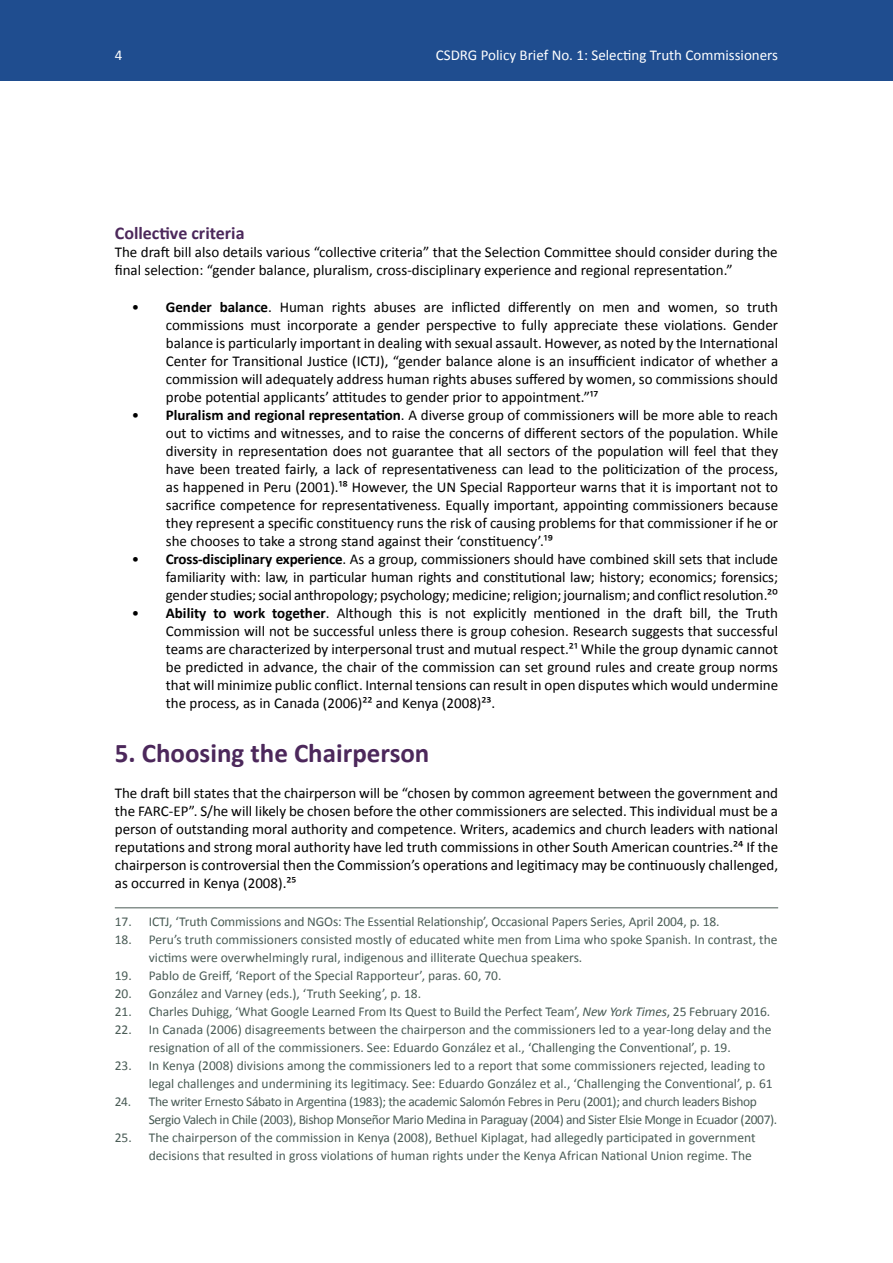
<style>
.page{position:relative;width:893px;height:1263px;background:#fff}
.page>*{position:absolute;margin:0;border:0;box-sizing:border-box;transform-origin:0 0}
.t1{font:700 27px "Calibri";color:#4c285b}
.t2{font:700 18px "Calibri";color:#4c285b}
.t3{font:15px/18px "Calibri";color:#000;text-align:justify}
.t4{font:15px "Calibri";color:#fff}
.t5{font:13.5px/18px "Calibri";color:#4a5c56}
.t6{font:13.5px/18px "Calibri";letter-spacing:-.03em;color:#4a5c56}
.s1{font-weight:700}
.s2{font-style:italic}
</style>
<div class="page">
<div style="left:0;top:0;width:893px;height:81px;background:#1f4d8f"></div>
<hr style="left:115px;top:907px;width:663px;height:1px;background:#4a5c56">
<p class="t4" style="left:115px;top:45px;width:9px">4</p>
<p class="t4" style="left:436px;top:45px;width:344px">CSDRG Policy Brief No. 1: Selecting Truth Commissioners</p>
<p class="t2" style="left:115px;top:221px;width:131px">Collective criteria</p>
<p class="t3" style="left:115px;top:243px;width:664px">The draft bill also details various “collective criteria” that the Selection Committee should consider during the final selection: “gender balance, pluralism, cross-disciplinary experience and regional representation.”</p>
<p class="t3" style="left:166px;top:298px;width:614px;text-indent:-34px">• <span class="s1">Gender balance</span>. Human rights abuses are inflicted differently on men and women, so truth commissions must incorporate a gender perspective to fully appreciate these violations. Gender balance is particularly important in dealing with sexual assault. However, as noted by the International Center for Transitional Justice (ICTJ), “gender balance alone is an insufficient indicator of whether a commission will adequately address human rights abuses suffered by women, so commissions should probe potential applicants’ attitudes to gender prior to appointment.”17</p>
<p class="t3" style="left:166px;top:406px;width:614px;text-indent:-34px">• <span class="s1">Pluralism and regional representation</span>. A diverse group of commissioners will be more able to reach out to victims and witnesses, and to raise the concerns of different sectors of the population. While diversity in representation does not guarantee that all sectors of the population will feel that they have been treated fairly, a lack of representativeness can lead to the politicization of the process, as happened in Peru (2001).18 However, the UN Special Rapporteur warns that it is important not to sacrifice competence for representativeness. Equally important, appointing commissioners because they represent a specific constituency runs the risk of causing problems for that commissioner if he or she chooses to take a strong stand against their ‘constituency’.19</p>
<p class="t3" style="left:166px;top:550px;width:614px;text-indent:-34px">• <span class="s1">Cross-disciplinary experience</span>. As a group, commissioners should have combined skill sets that include familiarity with: law, in particular human rights and constitutional law; history; economics; forensics; gender studies; social anthropology; psychology; medicine; religion; journalism; and conflict resolution.20</p>
<p class="t3" style="left:166px;top:604px;width:614px;text-indent:-34px">• <span class="s1">Ability to work together</span>. Although this is not explicitly mentioned in the draft bill, the Truth Commission will not be successful unless there is group cohesion. Research suggests that successful teams are characterized by interpersonal trust and mutual respect.21 While the group dynamic cannot be predicted in advance, the chair of the commission can set ground rules and create group norms that will minimize public conflict. Internal tensions can result in open disputes which would undermine the process, as in Canada (2006)22 and Kenya (2008)23.</p>
<h1 class="t1" style="left:115px;top:735px;width:316px">5. Choosing the Chairperson</h1>
<p class="t3" style="left:115px;top:784px;width:665px">The draft bill states that the chairperson will be “chosen by common agreement between the government and the FARC-EP”. S/he will likely be chosen before the other commissioners are selected. This individual must be a person of outstanding moral authority and competence. Writers, academics and church leaders with national reputations and strong moral authority have led truth commissions in other South American countries.24 If the chairperson is controversial then the Commission’s operations and legitimacy may be continuously challenged, as occurred in Kenya (2008).25</p>
<p class="t5" style="left:115px;top:912px;width:606px">17. ICTJ, ‘Truth Commissions and NGOs: The Essential Relationship’, Occasional Papers Series, April 2004, p. 18.</p>
<p class="t5" style="left:149px;top:930px;width:630px;text-indent:-34px">18. Peru’s truth commissioners consisted mostly of educated white men from Lima who spoke Spanish. In contrast, the victims were overwhelmingly rural, indigenous and illiterate Quechua speakers.</p>
<p class="t5" style="left:115px;top:966px;width:388px">19. Pablo de Greiff, ‘Report of the Special Rapporteur’, paras. 60, 70.</p>
<p class="t5" style="left:115px;top:984px;width:308px">20. González and Varney (eds.), ‘Truth Seeking’, p. 18.</p>
<p class="t5" style="left:115px;top:1002px;width:657px">21. Charles Duhigg, ‘What Google Learned From Its Quest to Build the Perfect Team’, <span class="s2">New York Times</span>, 25 February 2016.</p>
<p class="t5" style="left:115px;top:1020px;width:658px;text-align:center">22. In Canada (2006) disagreements between the chairperson and the commissioners led to a year-long delay and the resignation of all of the commissioners. See: Eduardo González et al., ‘Challenging the Conventional’, p. 19.</p>
<p class="t5" style="left:149px;top:1056px;width:625px;text-indent:-34px">23. In Kenya (2008) divisions among the commissioners led to a report that some commissioners rejected, leading to legal challenges and undermining its legitimacy. See: Eduardo González et al., ‘Challenging the Conventional’, p. 61</p>
<p class="t6" style="left:149px;top:1092px;width:630px;text-indent:-34px">24. The writer Ernesto Sábato in Argentina (1983); the academic Salomón Febres in Peru (2001); and church leaders Bishop<br>Sergio Valech in Chile (2003), Bishop Monseñor Mario Medina in Paraguay (2004) and Sister Elsie Monge in Ecuador (2007).</p>
<p class="t5" style="left:115px;top:1128px;width:642px;text-align:right">25. The chairperson of the commission in Kenya (2008), Bethuel Kiplagat, had allegedly participated in government decisions that resulted in gross violations of human rights under the Kenya African National Union regime. The</p>
</div>
